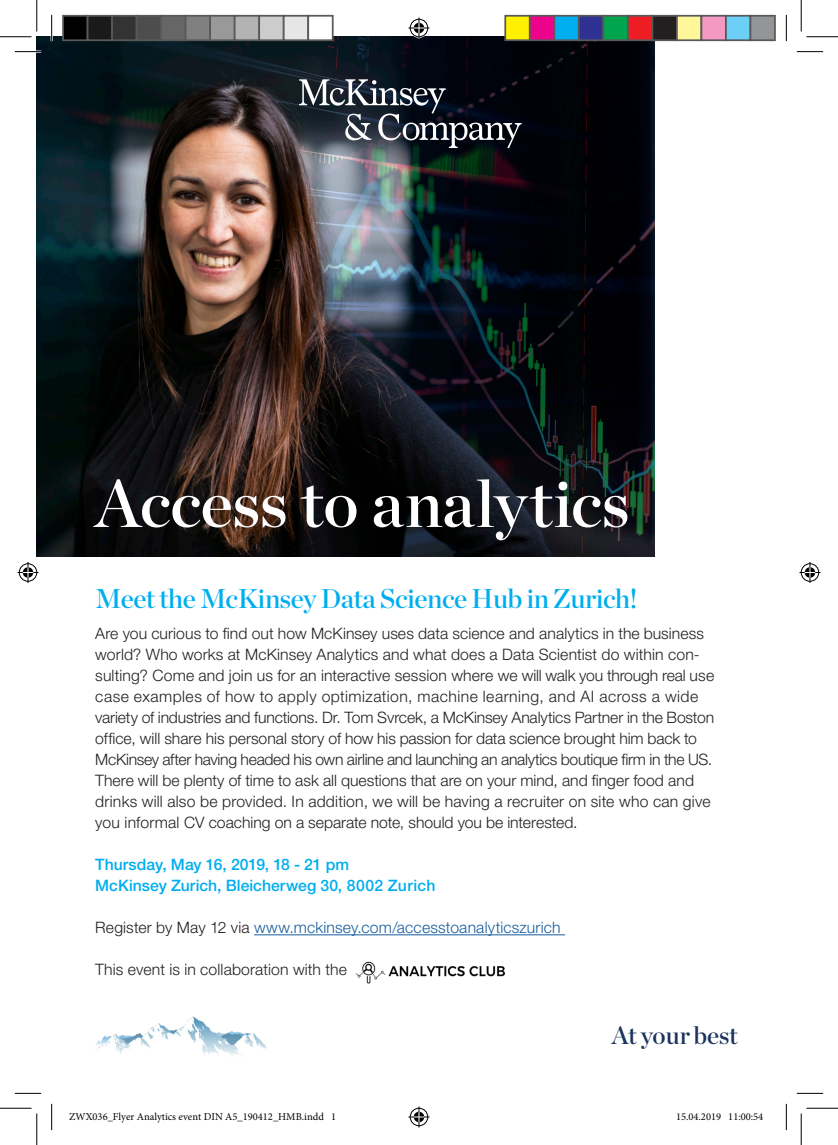
<style>
.page{position:relative;width:838px;height:1145px;background:#fff}
.page>*{position:absolute;margin:0;border:0;box-sizing:border-box;transform-origin:0 0}
.Title_A1-Blue{font:66.5px "Chronicle Display Semi";letter-spacing:-.005em;color:#fff}
.Subtitle_A4_-Cyan{font:27.12px "Chronicle Display Semi";letter-spacing:-.02em;color:#00aeef}
.t1{font:24.85px "Chronicle Display Semi";color:#1c335e}
.Subtitle_A4_-Cyan-2{font:300 15.75px/21px "Helvetica Neue LT Std";color:#231f20}
.Title_A1-Blue-2{font:500 15.75px/21px "Helvetica Neue LT Std";color:#00aeef}
.Title_A1-Blue-3{font:300 15.75px "Helvetica Neue LT Std";letter-spacing:.01em;color:#175d9e}
.Title_A1-Blue-4{font:300 15.75px "Helvetica Neue LT Std";letter-spacing:.01em;color:#231f20}
.t2{font:10.5px "Minion Pro";color:#000}
.s1{color:#231f20}
</style>
<div class="page">
<img style="left:37px;top:37px;width:617px;height:519px">
<img style="left:95px;top:1016px;width:171px;height:40px">
<hr style="left:254px;top:934px;width:311px;height:1px;background:#175d9e">
<svg style="left:299px;top:79px;width:222px;height:69px;background:#353b45"></svg>
<img style="left:355px;top:961px;width:151px;height:23px">
<hr style="left:15px;top:51px;width:26px;height:2px;background:#fff">
<hr style="left:51px;top:15px;width:2px;height:26px;background:#fff">
<svg style="left:15px;top:51px;width:26px;height:1px"></svg>
<svg style="left:796px;top:51px;width:27px;height:1px"></svg>
<svg style="left:15px;top:1093px;width:26px;height:1px"></svg>
<svg style="left:796px;top:1093px;width:27px;height:1px"></svg>
<svg style="left:51px;top:15px;width:1px;height:26px"></svg>
<svg style="left:51px;top:1104px;width:1px;height:26px"></svg>
<svg style="left:786px;top:15px;width:1px;height:26px"></svg>
<svg style="left:786px;top:1104px;width:1px;height:26px"></svg>
<hr style="left:0;top:36px;width:32px;height:1px;background:#000">
<hr style="left:806px;top:36px;width:31px;height:1px;background:#000">
<hr style="left:0;top:1108px;width:32px;height:1px;background:#000">
<hr style="left:806px;top:1108px;width:31px;height:1px;background:#000">
<hr style="left:36px;top:0;width:1px;height:31px;background:#000">
<hr style="left:36px;top:1113px;width:1px;height:32px;background:#000">
<hr style="left:800px;top:0;width:1px;height:31px;background:#000">
<hr style="left:800px;top:1113px;width:1px;height:32px;background:#000">
<svg style="left:408px;top:18px;width:21px;height:21px"></svg>
<svg style="left:408px;top:1106px;width:21px;height:21px"></svg>
<svg style="left:18px;top:562px;width:21px;height:21px"></svg>
<svg style="left:799px;top:562px;width:21px;height:21px"></svg>
<div style="left:63px;top:16px;width:25px;height:24px;background:#000"></div>
<div style="left:62px;top:15px;width:26px;height:26px;border:2px solid #595959"></div>
<div style="left:88px;top:16px;width:24px;height:24px;background:#1a1a1a"></div>
<div style="left:87px;top:15px;width:26px;height:26px;border:2px solid #595959"></div>
<div style="left:112px;top:16px;width:25px;height:24px;background:#333"></div>
<div style="left:111px;top:15px;width:26px;height:26px;border:2px solid #595959"></div>
<div style="left:137px;top:16px;width:24px;height:24px;background:#4d4d4d"></div>
<div style="left:136px;top:15px;width:26px;height:26px;border:2px solid #595959"></div>
<div style="left:161px;top:16px;width:25px;height:24px;background:#666"></div>
<div style="left:160px;top:15px;width:26px;height:26px;border:2px solid #595959"></div>
<div style="left:186px;top:16px;width:24px;height:24px;background:#808080"></div>
<div style="left:185px;top:15px;width:26px;height:26px;border:2px solid #595959"></div>
<div style="left:210px;top:16px;width:25px;height:24px;background:#999"></div>
<div style="left:209px;top:15px;width:26px;height:26px;border:2px solid #595959"></div>
<div style="left:235px;top:16px;width:24px;height:24px;background:#b3b3b3"></div>
<div style="left:234px;top:15px;width:26px;height:26px;border:2px solid #595959"></div>
<div style="left:259px;top:16px;width:25px;height:24px;background:#ccc"></div>
<div style="left:258px;top:15px;width:26px;height:26px;border:2px solid #595959"></div>
<div style="left:284px;top:16px;width:24px;height:24px;background:#e6e6e6"></div>
<div style="left:283px;top:15px;width:26px;height:26px;border:2px solid #595959"></div>
<div style="left:308px;top:16px;width:25px;height:24px;background:#fff"></div>
<div style="left:307px;top:15px;width:26px;height:26px;border:2px solid #595959"></div>
<div style="left:505px;top:16px;width:24px;height:24px;background:#fff101"></div>
<div style="left:504px;top:15px;width:26px;height:26px;border:2px solid #595959"></div>
<div style="left:529px;top:16px;width:25px;height:24px;background:#ed028c"></div>
<div style="left:529px;top:15px;width:26px;height:26px;border:2px solid #595959"></div>
<div style="left:554px;top:16px;width:24px;height:24px;background:#00aeef"></div>
<div style="left:553px;top:15px;width:26px;height:26px;border:2px solid #595959"></div>
<div style="left:578px;top:16px;width:25px;height:24px;background:#2e3092"></div>
<div style="left:578px;top:15px;width:26px;height:26px;border:2px solid #595959"></div>
<div style="left:603px;top:16px;width:24px;height:24px;background:#00a54f"></div>
<div style="left:602px;top:15px;width:26px;height:26px;border:2px solid #595959"></div>
<div style="left:627px;top:16px;width:25px;height:24px;background:#ee1d23"></div>
<div style="left:627px;top:15px;width:26px;height:26px;border:2px solid #595959"></div>
<div style="left:652px;top:16px;width:24px;height:24px;background:#231f20"></div>
<div style="left:651px;top:15px;width:26px;height:26px;border:2px solid #595959"></div>
<div style="left:676px;top:16px;width:25px;height:24px;background:#fff79a"></div>
<div style="left:676px;top:15px;width:26px;height:26px;border:2px solid #595959"></div>
<div style="left:701px;top:16px;width:24px;height:24px;background:#f499c2"></div>
<div style="left:700px;top:15px;width:26px;height:26px;border:2px solid #595959"></div>
<div style="left:725px;top:16px;width:25px;height:24px;background:#6bcff6"></div>
<div style="left:725px;top:15px;width:26px;height:26px;border:2px solid #595959"></div>
<div style="left:750px;top:16px;width:24px;height:24px;background:#939598"></div>
<div style="left:749px;top:15px;width:26px;height:26px;border:2px solid #595959"></div>
<p class="Title_A1-Blue" style="left:95px;top:452px;width:536px">Access to analytics</p>
<p class="Subtitle_A4_-Cyan" style="left:95px;top:577px;width:543px">Meet the McKinsey Data Science Hub in Zurich!</p>
<p class="Subtitle_A4_-Cyan-2" style="left:95px;top:623px;width:620px">Are you curious to find out how McKinsey uses data science and analytics in the business world? Who works at McKinsey Analytics and what does a Data Scientist do within con&shy;sulting? Come and join us for an interactive session where we will walk you through real use case examples of how to apply optimization, machine learning, and AI across a wide variety of industries and functions. Dr. Tom Svrcek, a McKinsey Analytics Partner in the Boston office, will share his personal story of how his passion for data science brought him back to McKinsey after having headed his own airline and launching an analytics boutique firm in the US.<br>There will be plenty of time to ask all questions that are on your mind, and finger food and drinks will also be provided. In addition, we will be having a recruiter on site who can give you informal CV coaching on a separate note, should you be interested.</p>
<p class="Title_A1-Blue-2" style="left:95px;top:854px;width:342px">Thursday, May 16, 2019, 18 - 21 pm<br>McKinsey Zurich, Bleicherweg 30, 8002 Zurich</p>
<p class="Title_A1-Blue-3" style="left:95px;top:918px;width:467px"><span class="s1">Register by May 12 via</span> www.mckinsey.com/accesstoanalyticszurich</p>
<p class="Title_A1-Blue-4" style="left:95px;top:960px;width:253px">This event is in collaboration with the</p>
<p class="t1" style="left:611px;top:1016px;width:128px">At your best</p>
<p class="t2" style="left:69px;top:1109px;width:268px">ZWX036_Flyer Analytics event DIN A5_190412_HMB.indd 1</p>
<p class="t2" style="left:676px;top:1109px;width:89px">15.04.2019 11:00:54</p>
</div>
